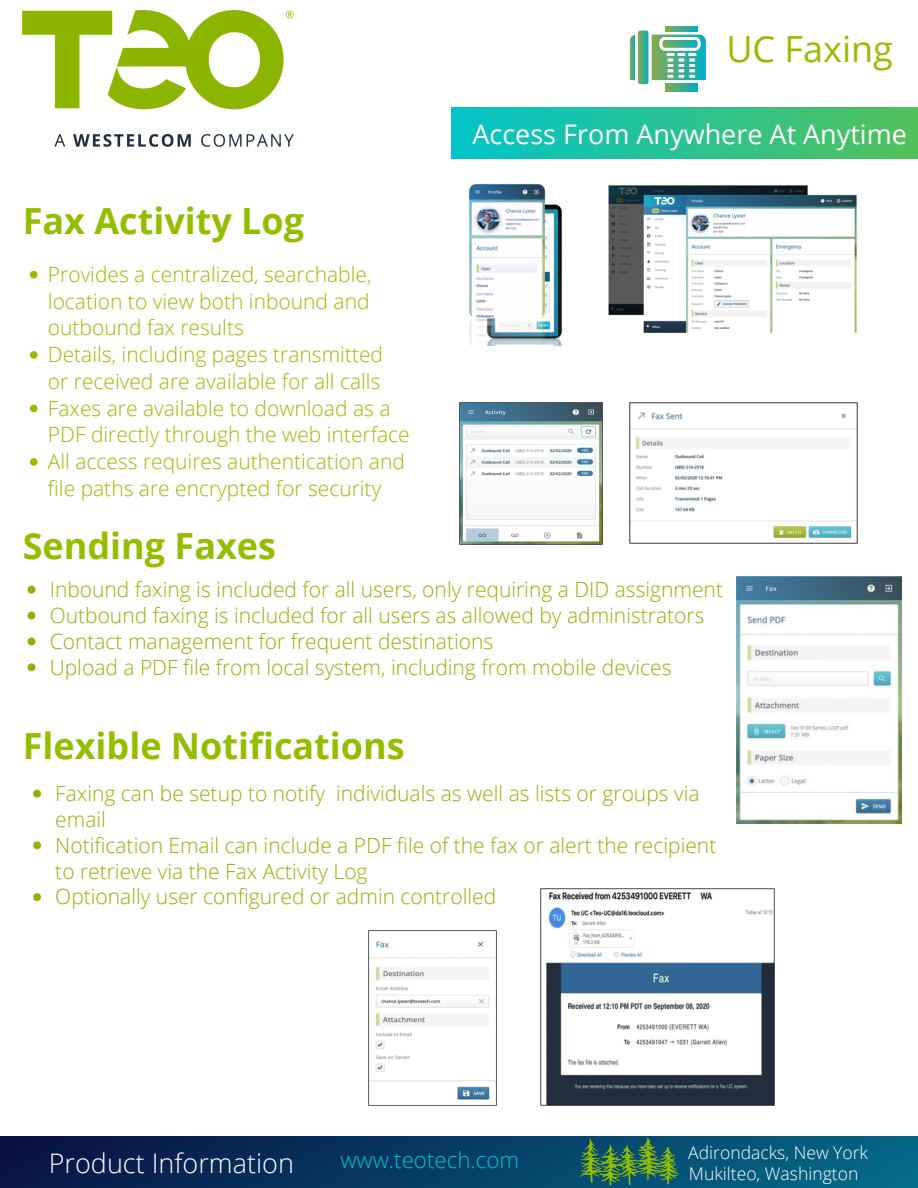
<style>
.page{position:relative;width:918px;height:1188px;background:#fff}
.page>*{position:absolute;margin:0;border:0;box-sizing:border-box;transform-origin:0 0}
.t1{font:700 36px "Open Sans";color:#93be00}
.t2{font:36px "Open Sans";color:#93be00}
.t3{font:27px "Open Sans";color:#fff}
.t4{font:300 27px "Open Sans";color:#fff}
.t5{font:300 22.35px "Open Sans";color:#00c4cc}
.t6{font:300 21px/25.8px "Open Sans";color:#8cb405}
.t7{font:300 21px/26.7px "Open Sans";color:#93be00}
.t8{font:300 17.55px "Open Sans";color:#fff}
</style>
<div class="page">
<div style="left:452px;top:108px;width:466px;height:50px;background:linear-gradient(to right,#02c4c9,#52c15a)"></div>
<svg style="left:638px;top:30px;width:11px;height:54px"></svg>
<svg style="left:665px;top:83px;width:33px;height:8px"></svg>
<svg style="left:630px;top:34px;width:5px;height:46px"></svg>
<svg style="left:651px;top:34px;width:55px;height:46px"></svg>
<svg style="left:665px;top:26px;width:33px;height:6px"></svg>
<svg style="left:662px;top:40px;width:36px;height:8px"></svg>
<img style="left:23px;top:10px;width:271px;height:136px">
<img style="left:468px;top:183px;width:389px;height:163px">
<img style="left:630px;top:402px;width:228px;height:142px">
<img style="left:459px;top:402px;width:144px;height:143px">
<img style="left:737px;top:576px;width:165px;height:248px">
<img style="left:369px;top:930px;width:128px;height:176px">
<img style="left:541px;top:889px;width:234px;height:217px">
<div style="left:0;top:1136px;width:918px;height:52px;background:linear-gradient(to right,#091244,#046a88)"></div>
<svg style="left:580px;top:1137px;width:99px;height:49px;background:#306f4f"></svg>
<svg style="left:30px;top:271px;width:8px;height:8px"></svg>
<svg style="left:30px;top:351px;width:8px;height:8px"></svg>
<svg style="left:30px;top:405px;width:8px;height:7px"></svg>
<svg style="left:30px;top:458px;width:8px;height:8px"></svg>
<svg style="left:28px;top:586px;width:7px;height:8px"></svg>
<svg style="left:28px;top:612px;width:7px;height:7px"></svg>
<svg style="left:28px;top:637px;width:7px;height:8px"></svg>
<svg style="left:28px;top:663px;width:7px;height:8px"></svg>
<svg style="left:33px;top:790px;width:8px;height:8px"></svg>
<svg style="left:33px;top:841px;width:8px;height:8px"></svg>
<svg style="left:33px;top:893px;width:8px;height:8px"></svg>
<h1 class="t2" style="left:726px;top:23px;width:168px">UC Faxing</h1>
<h1 class="t1" style="left:23px;top:196px;width:283px">Fax Activity Log</h1>
<p class="t7" style="left:48px;top:260px;width:363px">Provides a centralized, searchable, location to view both inbound and outbound fax results<br>Details, including pages transmitted<br>or received are available for all calls Faxes are available to download as a PDF directly through the web interface All access requires authentication and file paths are encrypted for security</p>
<h1 class="t1" style="left:23px;top:520px;width:255px">Sending Faxes</h1>
<p class="t3" style="left:472px;top:115px;width:436px">Access From Anywhere At Anytime</p>
<p class="t6" style="left:50px;top:576px;width:675px">Inbound faxing is included for all users, only requiring a DID assignment Outbound faxing is included for all users as allowed by administrators Contact management for frequent destinations<br>Upload a PDF file from local system, including from mobile devices</p>
<h1 class="t1" style="left:23px;top:721px;width:383px">Flexible Notifications</h1>
<p class="t6" style="left:55px;top:780px;width:663px">Faxing can be setup to notify individuals as well as lists or groups via email<br>Notification Email can include a PDF file of the fax or alert the recipient to retrieve via the Fax Activity Log<br>Optionally user configured or admin controlled</p>
<p class="t4" style="left:49px;top:1144px;width:247px">Product Information</p>
<p class="t5" style="left:340px;top:1144px;width:180px">www.teotech.com</p>
<p class="t8" style="left:688px;top:1140px;width:181px">Adirondacks, New York</p>
<p class="t8" style="left:689px;top:1161px;width:171px">Mukilteo, Washington</p>
</div>
